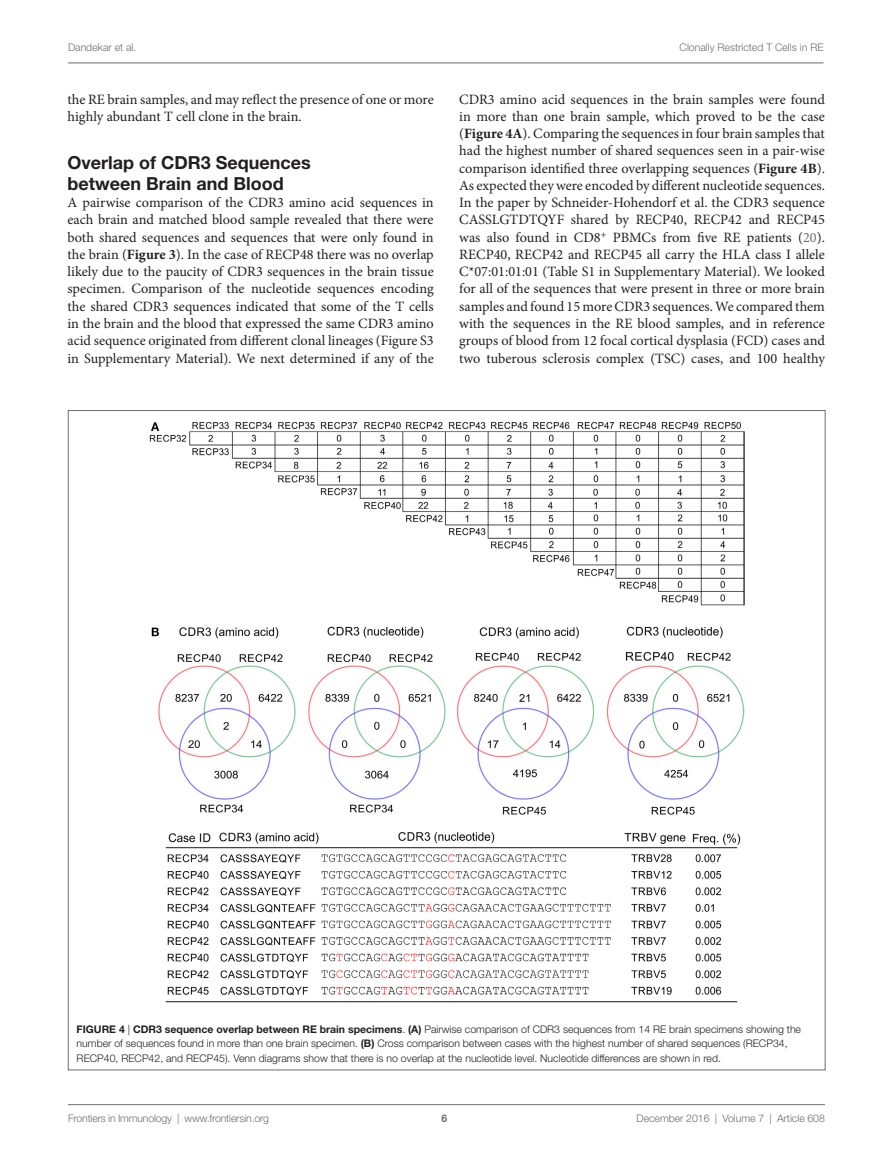
<style>
.page{position:relative;width:893px;height:1170px;background:#fff}
.page>*{position:absolute;margin:0;border:0;box-sizing:border-box;transform-origin:0 0}
.t1{font:700 18px/21px "Helvetica Neue LT Std";color:#231f20}
.t2{font:14.25px/17.2px "Minion Pro";letter-spacing:-.005em;color:#231f20;text-align:justify}
.t3{font:300 10.5px/14.2px "Helvetica Neue LT Std";color:#231f20}
.t4{font:300 10.5px "Helvetica Neue LT Std";color:#6c6d70}
.t5{font:700 10.5px "Helvetica Neue LT Std";color:#6c6d70}
.s1{font-weight:700}
.s2{color:#6c6d70}
</style>
<div class="page">
<img style="left:149px;top:422px;width:595px;height:580px">
<hr style="left:68px;top:63px;width:756px;height:1px;background:#6c6d70">
<hr style="left:68px;top:1104px;width:757px;height:1px;background:#6c6d70">
<p class="t4" style="left:68px;top:41px;width:70px">Dandekar et al.</p>
<p class="t4" style="left:680px;top:41px;width:145px">Clonally Restricted T Cells in RE</p>
<p class="t2" style="left:68px;top:90px;width:368px">the RE brain samples, and may reflect the presence of one or more highly abundant T cell clone in the brain.</p>
<p class="t1" style="left:68px;top:151px;width:245px">Overlap of CDR3 Sequences between Brain and Blood</p>
<p class="t2" style="left:68px;top:194px;width:368px">A pairwise comparison of the CDR3 amino acid sequences in each brain and matched blood sample revealed that there were both shared sequences and sequences that were only found in the brain (<span class="s1">Figure 3</span>). In the case of RECP48 there was no overlap likely due to the paucity of CDR3 sequences in the brain tissue specimen. Comparison of the nucleotide sequences encoding the shared CDR3 sequences indicated that some of the T cells in the brain and the blood that expressed the same CDR3 amino acid sequence originated from different clonal lineages (Figure S3 in Supplementary Material). We next determined if any of the</p>
<p class="t2" style="left:459px;top:90px;width:367px">CDR3 amino acid sequences in the brain samples were found in more than one brain sample, which proved to be the case (<span class="s1">Figure 4A</span>). Comparing the sequences in four brain samples that had the highest number of shared sequences seen in a pair-wise comparison identified three overlapping sequences (<span class="s1">Figure 4B</span>).<br>As expected they were encoded by different nucleotide sequences.<br>In the paper by Schneider-Hohendorf et al. the CDR3 sequence CASSLGTDTQYF shared by RECP40, RECP42 and RECP45 was also found in CD8<sup>+</sup> PBMCs from five RE patients (<span class="s2">20</span>).<br>RECP40, RECP42 and RECP45 all carry the HLA class I allele C*07:01:01:01 (Table S1 in Supplementary Material). We looked for all of the sequences that were present in three or more brain samples and found 15 more CDR3 sequences. We compared them with the sequences in the RE blood samples, and in reference groups of blood from 12 focal cortical dysplasia (FCD) cases and two tuberous sclerosis complex (TSC) cases, and 100 healthy</p>
<p class="t3" style="left:77px;top:1021px;width:726px"><span class="s1">FIG URE 4</span> | <span class="s1">CDR3 sequence overlap between RE brain specimens</span>. <span class="s1">(A)</span> Pairwise comparison of CDR3 sequences from 14 RE brain specimens showing the number of sequences found in more than one brain specimen. <span class="s1">(B)</span> Cross comparison between cases with the highest number of shared sequences (RECP34,<br>RECP40, RECP42, and RECP45). Venn diagrams show that there is no overlap at the nucleotide level. Nucleotide differences are shown in red.</p>
<p class="t4" style="left:68px;top:1111px;width:203px">Frontiers in Immunology | www.frontiersin.org</p>
<p class="t4" style="left:636px;top:1111px;width:190px">December 2016 | Volume 7 | Article 608</p>
<p class="t5" style="left:441px;top:1111px;width:7px">6</p>
</div>
